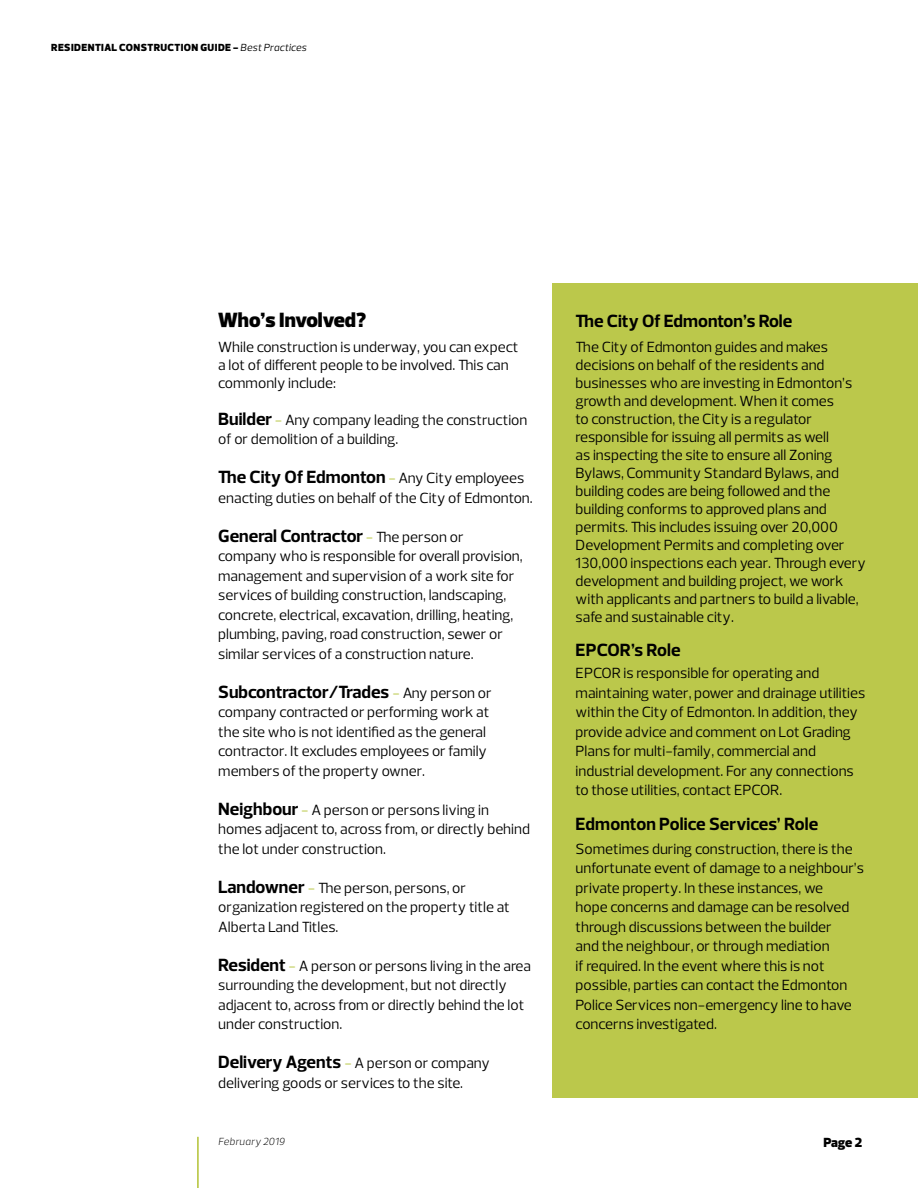
<style>
.page{position:relative;width:918px;height:1188px;background:#fff}
.page>*{position:absolute;margin:0;border:0;box-sizing:border-box;transform-origin:0 0}
.t1{font:900 21px "Prelo";color:#000}
.t2{font:700 18px "Prelo";color:#000}
.t3{font:15px/19.5px "Prelo";color:#000}
.t4{font:900 13.5px "Prelo";color:#000}
.t5{font:900 10.5px "Prelo";letter-spacing:.04em;color:#000}
.t6{font:italic 300 10.5px "Prelo";letter-spacing:.015em;color:#000}
.s1{font-weight:400;font-style:italic}
.s2{font-weight:700;font-size:18px}
.s3{color:#b3c235}
.s4{font-weight:400;font-size:15px;color:#b3c235}
.s5{font-weight:400;font-size:15px}
</style>
<div class="page">
<hr style="left:197px;top:1137px;width:2px;height:51px;background:#b3c235">
<div style="left:552px;top:284px;width:366px;height:814px;background:#bbc84b"></div>
<p class="t5" style="left:51px;top:41px;width:257px">RESIDENTIAL CONSTRUCTION GUIDE - <span class="s1">Best Practices</span></p>
<h1 class="t1" style="left:218px;top:307px;width:149px">Who’s Involved?</h1>
<p class="t3" style="left:218px;top:338px;width:302px;line-height:18px">While construction is underway, you can expect a lot of different people to be involved. This can commonly include:</p>
<p class="t3" style="left:218px;top:410px;width:311px"><span class="s2">Builder</span> <span class="s3">-</span> Any company leading the construction of or demolition of a building.</p>
<p class="t2" style="left:218px;top:466px;width:308px">The City Of Edmonton <span class="s4">-</span> <span class="s5">Any City employees</span></p>
<p class="t3" style="left:218px;top:488px;width:316px">enacting duties on behalf of the City of Edmonton.</p>
<p class="t2" style="left:218px;top:524px;width:247px">General Contractor <span class="s4">-</span> <span class="s5">The person or</span></p>
<p class="t3" style="left:218px;top:546px;width:306px">company who is responsible for overall provision, management and supervision of a work site for services of building construction, landscaping, concrete, electrical, excavation, drilling, heating, plumbing, paving, road construction, sewer or similar services of a construction nature.</p>
<p class="t2" style="left:218px;top:680px;width:275px">Subcontractor/Trades <span class="s4">-</span> <span class="s5">Any person or</span></p>
<p class="t3" style="left:218px;top:702px;width:273px">company contracted or performing work at the site who is not identified as the general contractor. It excludes employees or family members of the property owner.</p>
<p class="t3" style="left:218px;top:800px;width:313px"><span class="s2">Neighbour</span> <span class="s3">-</span> A person or persons living in homes adjacent to, across from, or directly behind the lot under construction.</p>
<p class="t3" style="left:218px;top:878px;width:293px"><span class="s2">Landowner</span> <span class="s3">-</span> The person, persons, or organization registered on the property title at<br>Alberta Land Titles.</p>
<p class="t3" style="left:218px;top:956px;width:314px"><span class="s2">Resident</span> <span class="s3">-</span> A person or persons living in the area surrounding the development, but not directly adjacent to, across from or directly behind the lot under construction.</p>
<p class="t3" style="left:218px;top:1053px;width:273px"><span class="s2">Delivery Agents</span> <span class="s3">-</span> A person or company delivering goods or services to the site.</p>
<p class="t6" style="left:218px;top:1135px;width:68px">February 2019</p>
<p class="t2" style="left:576px;top:310px;width:218px">The City Of Edmonton’s Role</p>
<p class="t3" style="left:576px;top:338px;width:292px;line-height:18px">The City of Edmonton guides and makes decisions on behalf of the residents and businesses who are investing in Edmonton’s growth and development. When it comes<br>to construction, the City is a regulator responsible for issuing all permits as well<br>as inspecting the site to ensure all Zoning Bylaws, Community Standard Bylaws, and building codes are being followed and the building conforms to approved plans and permits. This includes issuing over 20,000<br>Development Permits and completing over 130,000 inspections each year. Through every development and building project, we work with applicants and partners to build a livable, safe and sustainable city.</p>
<p class="t2" style="left:576px;top:639px;width:107px">EPCOR’s Role</p>
<p class="t3" style="left:576px;top:663px;width:291px">EPCOR is responsible for operating and maintaining water, power and drainage utilities within the City of Edmonton. In addition, they provide advice and comment on Lot Grading Plans for multi-family, commercial and industrial development. For any connections to those utilities, contact EPCOR.</p>
<p class="t2" style="left:576px;top:812px;width:244px">Edmonton Police Services’ Role</p>
<p class="t3" style="left:576px;top:839px;width:290px">Sometimes during construction, there is the unfortunate event of damage to a neighbour’s private property. In these instances, we<br>hope concerns and damage can be resolved through discussions between the builder<br>and the neighbour, or through mediation<br>if required. In the event where this is not possible, parties can contact the Edmonton Police Services non-emergency line to have concerns investigated.</p>
<p class="t4" style="left:824px;top:1134px;width:40px">Page 2</p>
</div>
